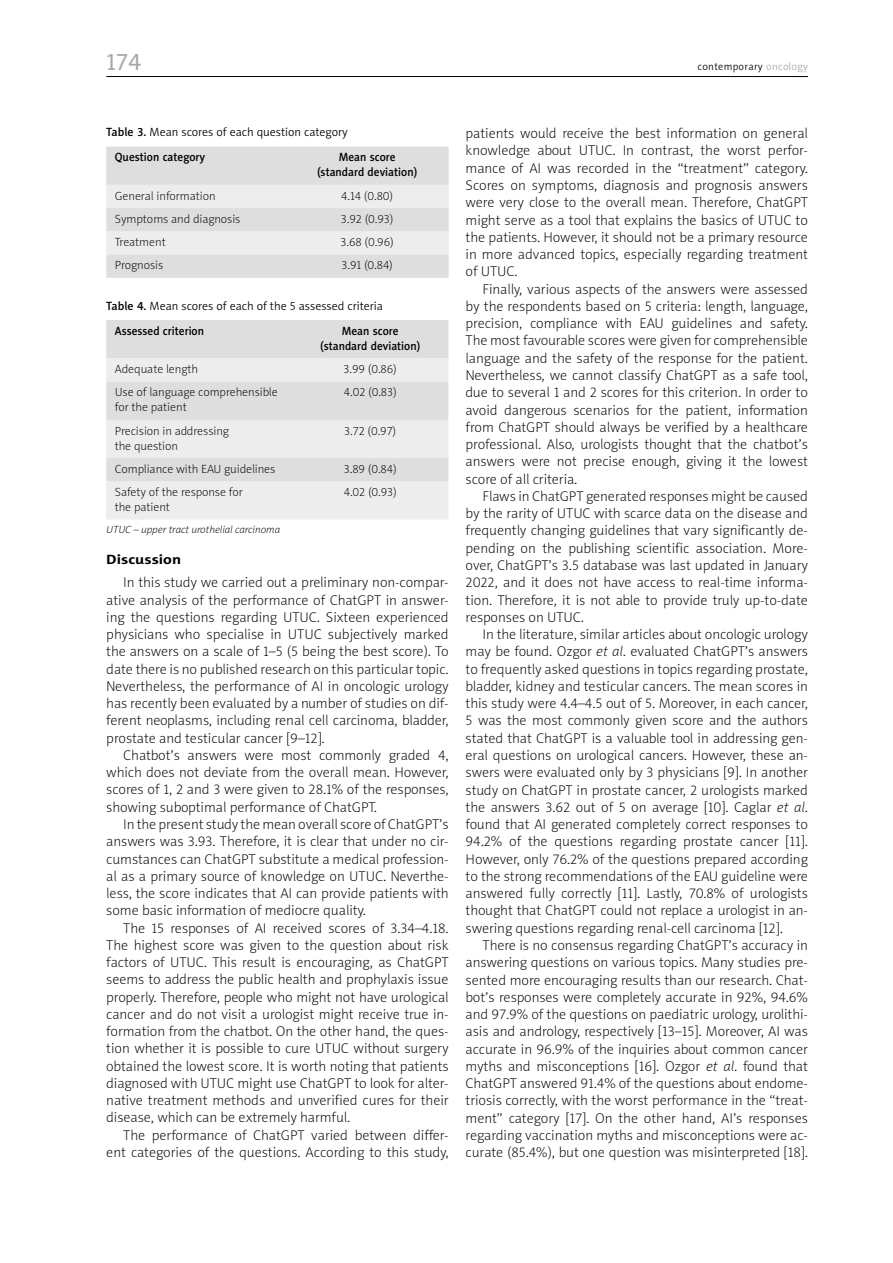
<style>
.page{position:relative;width:893px;height:1263px;background:#fff}
.page>*{position:absolute;margin:0;border:0;box-sizing:border-box;transform-origin:0 0}
.t1{font:24px "Naomi Sans EFN";color:#a8a8a7}
.t2{font:14.25px/17.2px "Naomi Sans EFN Thin";color:#000;text-align:justify}
.t3{font:700 13.5px "Naomi Sans EFN";color:#000;scale:1.2 1}
.t4{font:12px/15px "Naomi Sans EFN Thin";color:#000}
.t5{font:12px/15px "Naomi Sans EFN Medium";color:#000;text-align:center;scale:.95 1}
.t6{font:12px "Naomi Sans EFN Light";color:#000}
.t7{font:italic 10.5px "Naomi Sans EFN Thin";color:#000}
.t8{font:10.5px "Naomi Sans EFN Light";letter-spacing:.03em;color:#000}
.s1{color:#a8a8a7}
.s2{font-family:"Naomi Sans EFN Medium"}
.s3{font-style:italic}
</style>
<div class="page">
<hr style="left:106px;top:76px;width:702px;height:1px;background:#000">
<svg style="left:106px;top:147px;width:343px;height:131px;background:#e3e3e3"></svg>
<div style="left:106px;top:320px;width:342px;height:38px;background:#dedede"></div>
<div style="left:106px;top:358px;width:342px;height:162px;background:#ededed"></div>
<svg style="left:106px;top:382px;width:342px;height:99px;background:#e3e3e3"></svg>
<h1 class="t1" style="left:106px;top:48px;width:36px">174</h1>
<p class="t8" style="left:697px;top:61px;width:112px">contemporary <span class="s1">oncology</span></p>
<p class="t6" style="left:106px;top:126px;width:243px"><span class="s2">Table 3.</span> Mean scores of each question category</p>
<p class="t5" style="left:115px;top:150px;width:97px">Question category</p>
<p class="t5" style="left:317px;top:150px;width:107px">Mean score (standard deviation)</p>
<p class="t4" style="left:115px;top:188px;width:102px">General information</p>
<p class="t4" style="left:341px;top:188px;width:53px">4.14 (0.80)</p>
<p class="t4" style="left:115px;top:211px;width:127px">Symptoms and diagnosis</p>
<p class="t4" style="left:341px;top:211px;width:54px">3.92 (0.93)</p>
<p class="t4" style="left:115px;top:235px;width:52px">Treatment</p>
<p class="t4" style="left:341px;top:235px;width:55px">3.68 (0.96)</p>
<p class="t4" style="left:115px;top:258px;width:50px">Prognosis</p>
<p class="t4" style="left:341px;top:258px;width:53px">3.91 (0.84)</p>
<p class="t6" style="left:106px;top:299px;width:278px"><span class="s2">Table 4.</span> Mean scores of each of the 5 assessed criteria</p>
<p class="t5" style="left:115px;top:323px;width:96px">Assessed criterion</p>
<p class="t5" style="left:320px;top:323px;width:107px">Mean score (standard deviation)</p>
<p class="t4" style="left:115px;top:362px;width:85px">Adequate length</p>
<p class="t4" style="left:344px;top:362px;width:55px">3.99 (0.86)</p>
<p class="t4" style="left:115px;top:385px;width:164px">Use of language comprehensible for the patient</p>
<p class="t4" style="left:344px;top:385px;width:54px">4.02 (0.83)</p>
<p class="t4" style="left:115px;top:423px;width:116px">Precision in addressing the question</p>
<p class="t4" style="left:344px;top:423px;width:53px">3.72 (0.97)</p>
<p class="t4" style="left:115px;top:461px;width:162px">Compliance with EAU guidelines</p>
<p class="t4" style="left:344px;top:461px;width:54px">3.89 (0.84)</p>
<p class="t4" style="left:115px;top:485px;width:129px">Safety of the response for the patient</p>
<p class="t4" style="left:344px;top:485px;width:54px">4.02 (0.93)</p>
<p class="t7" style="left:106px;top:524px;width:175px">UTUC – upper tract urothelial carcinoma</p>
<p class="t3" style="left:106px;top:551px;width:64px">Discussion</p>
<p class="t2" style="left:106px;top:574px;width:344px;text-indent:17px">In this study we carried out a preliminary non-compar&shy;ative analysis of the performance of ChatGPT in answer&shy;ing the questions regarding UTUC. Sixteen experienced physicians who specialise in UTUC subjectively marked the answers on a scale of 1–5 (5 being the best score). To date there is no published research on this particular topic.<br>Nevertheless, the performance of AI in oncologic urology has recently been evaluated by a number of studies on dif&shy;ferent neoplasms, including renal cell carcinoma, bladder, prostate and testicular cancer [9–12].</p>
<p class="t2" style="left:106px;top:747px;width:344px;text-indent:17px">Chatbot’s answers were most commonly graded 4, which does not deviate from the overall mean. However, scores of 1, 2 and 3 were given to 28.1% of the responses, showing suboptimal performance of ChatGPT.</p>
<p class="t2" style="left:106px;top:816px;width:344px;text-indent:17px">In the present study the mean overall score of ChatGPT’s answers was 3.93. Therefore, it is clear that under no cir&shy;cumstances can ChatGPT substitute a medical profession&shy;al as a primary source of knowledge on UTUC. Neverthe&shy;less, the score indicates that AI can provide patients with some basic information of mediocre quality.</p>
<p class="t2" style="left:106px;top:919px;width:344px;text-indent:17px">The 15 responses of AI received scores of 3.34–4.18.<br>The highest score was given to the question about risk factors of UTUC. This result is encouraging, as ChatGPT seems to address the public health and prophylaxis issue properly. Therefore, people who might not have urological cancer and do not visit a urologist might receive true in&shy;formation from the chatbot. On the other hand, the ques&shy;tion whether it is possible to cure UTUC without surgery obtained the lowest score. It is worth noting that patients diagnosed with UTUC might use ChatGPT to look for alter&shy;native treatment methods and unverified cures for their disease, which can be extremely harmful.</p>
<p class="t2" style="left:106px;top:1126px;width:344px;text-align:right">The performance of ChatGPT varied between differ&shy;ent categories of the questions. According to this study,</p>
<p class="t2" style="left:466px;top:125px;width:344px">patients would receive the best information on general knowledge about UTUC. In contrast, the worst perfor&shy;mance of AI was recorded in the “treatment” category.<br>Scores on symptoms, diagnosis and prognosis answers were very close to the overall mean. Therefore, ChatGPT might serve as a tool that explains the basics of UTUC to the patients. However, it should not be a primary resource in more advanced topics, especially regarding treatment of UTUC.</p>
<p class="t2" style="left:466px;top:280px;width:344px;text-indent:17px">Finally, various aspects of the answers were assessed by the respondents based on 5 criteria: length, language, precision, compliance with EAU guidelines and safety.<br>The most favourable scores were given for comprehensible language and the safety of the response for the patient.<br>Nevertheless, we cannot classify ChatGPT as a safe tool, due to several 1 and 2 scores for this criterion. In order to avoid dangerous scenarios for the patient, information from ChatGPT should always be verified by a healthcare professional. Also, urologists thought that the chatbot’s answers were not precise enough, giving it the lowest score of all criteria.</p>
<p class="t2" style="left:466px;top:488px;width:344px;text-indent:17px">Flaws in ChatGPT generated responses might be caused by the rarity of UTUC with scarce data on the disease and frequently changing guidelines that vary significantly de&shy;pending on the publishing scientific association. More&shy;over, ChatGPT’s 3.5 database was last updated in January 2022, and it does not have access to real-time informa&shy;tion. Therefore, it is not able to provide truly up-to-date responses on UTUC.</p>
<p class="t2" style="left:466px;top:626px;width:344px;text-indent:17px">In the literature, similar articles about oncologic urology may be found. Ozgor <span class="s3">et al</span>. evaluated ChatGPT’s answers to frequently asked questions in topics regarding prostate, bladder, kidney and testicular cancers. The mean scores in this study were 4.4–4.5 out of 5. Moreover, in each cancer, 5 was the most commonly given score and the authors stated that ChatGPT is a valuable tool in addressing gen&shy;eral questions on urological cancers. However, these an&shy;swers were evaluated only by 3 physicians [9]. In another study on ChatGPT in prostate cancer, 2 urologists marked the answers 3.62 out of 5 on average [10]. Caglar <span class="s3">et al</span>. found that AI generated completely correct responses to 94.2% of the questions regarding prostate cancer [11].<br>However, only 76.2% of the questions prepared according to the strong recommendations of the EAU guideline were answered fully correctly [11]. Lastly, 70.8% of urologists thought that ChatGPT could not replace a urologist in an&shy;swering questions regarding renal-cell carcinoma [12].</p>
<p class="t2" style="left:466px;top:937px;width:344px;text-indent:17px">There is no consensus regarding ChatGPT’s accuracy in answering questions on various topics. Many studies pre&shy;sented more encouraging results than our research. Chat&shy;bot’s responses were completely accurate in 92%, 94.6% and 97.9% of the questions on paediatric urology, urolithi&shy;asis and andrology, respectively [13–15]. Moreover, AI was accurate in 96.9% of the inquiries about common cancer myths and misconceptions [16]. Ozgor <span class="s3">et al</span>. found that ChatGPT answered 91.4% of the questions about endome&shy;triosis correctly, with the worst performance in the “treat&shy;ment” category [17]. On the other hand, AI’s responses regarding vaccination myths and misconceptions were ac&shy;curate (85.4%), but one question was misinterpreted [18].</p>
</div>
